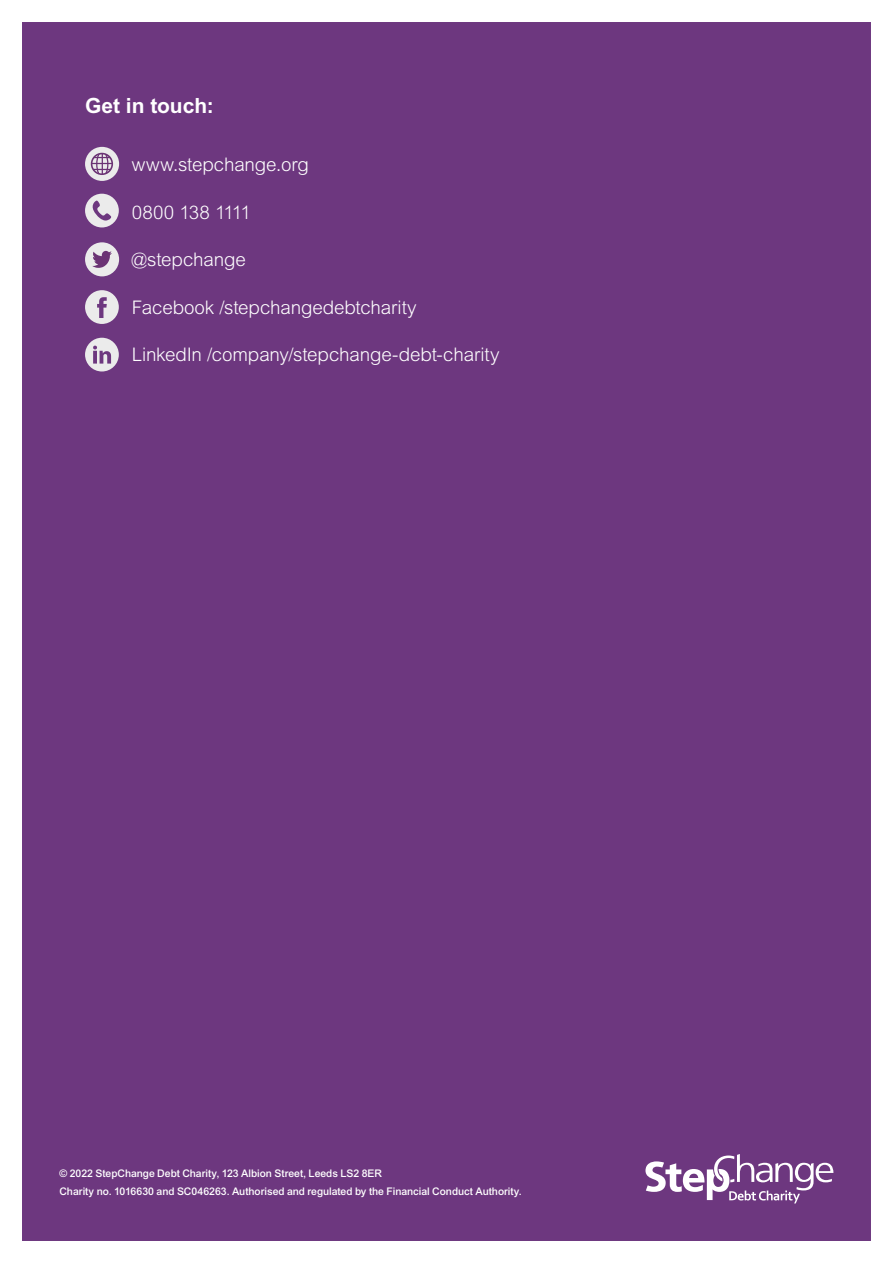
<style>
.page{position:relative;width:893px;height:1263px;background:#fff}
.page>*{position:absolute;margin:0;border:0;box-sizing:border-box;transform-origin:0 0}
.t1{font:700 21px "Arial MT Pro";letter-spacing:-.005em;color:#fff}
.t2{font:300 18.75px "Arial MT Pro";letter-spacing:-.005em;color:#fff}
.t3{font:300 18.75px "Arial MT Pro";letter-spacing:-.025em;color:#fff}
.t4{font:500 10.5px "Arial MT Pro";letter-spacing:-.005em;color:#fff}
</style>
<div class="page">
<div style="left:21px;top:21px;width:851px;height:1221px;background:#6d377f;border:2px solid #fff"></div>
<svg style="left:645px;top:1154px;width:188px;height:49px"></svg>
<div style="left:85px;top:147px;width:34px;height:34px;background:#ebebeb;border-radius:50%"></div>
<svg style="left:92px;top:154px;width:20px;height:20px"></svg>
<div style="left:91px;top:153px;width:22px;height:22px;border:2px solid #6b3374;border-radius:50%"></div>
<div style="left:85px;top:242px;width:34px;height:34px;background:#ebebeb;border-radius:50%"></div>
<svg style="left:92px;top:251px;width:20px;height:17px"></svg>
<div style="left:85px;top:194px;width:34px;height:33px;background:#ebebeb;border-radius:50%"></div>
<div style="left:85px;top:290px;width:34px;height:34px;background:#ebebeb;border-radius:50%"></div>
<svg style="left:97px;top:297px;width:10px;height:21px"></svg>
<svg style="left:92px;top:201px;width:19px;height:20px"></svg>
<div style="left:85px;top:338px;width:34px;height:33px;background:#ebebeb;border-radius:50%"></div>
<svg style="left:93px;top:346px;width:18px;height:18px"></svg>
<p class="t1" style="left:85px;top:93px;width:130px">Get in touch:</p>
<p class="t2" style="left:132px;top:153px;width:179px">www.stepchange.org</p>
<p class="t3" style="left:132px;top:200px;width:121px">0800 138 1111</p>
<p class="t2" style="left:132px;top:248px;width:115px">@stepchange</p>
<p class="t2" style="left:132px;top:295px;width:286px">Facebook /stepchangedebtcharity</p>
<p class="t2" style="left:132px;top:343px;width:369px">LinkedIn /company/stepchange-debt-charity</p>
<p class="t4" style="left:60px;top:1167px;width:324px">© 2022 StepChange Debt Charity, 123 Albion Street, Leeds LS2 8ER</p>
<p class="t4" style="left:60px;top:1185px;width:464px">Charity no. 1016630 and SC046263. Authorised and regulated by the Financial Conduct Authority.</p>
</div>
